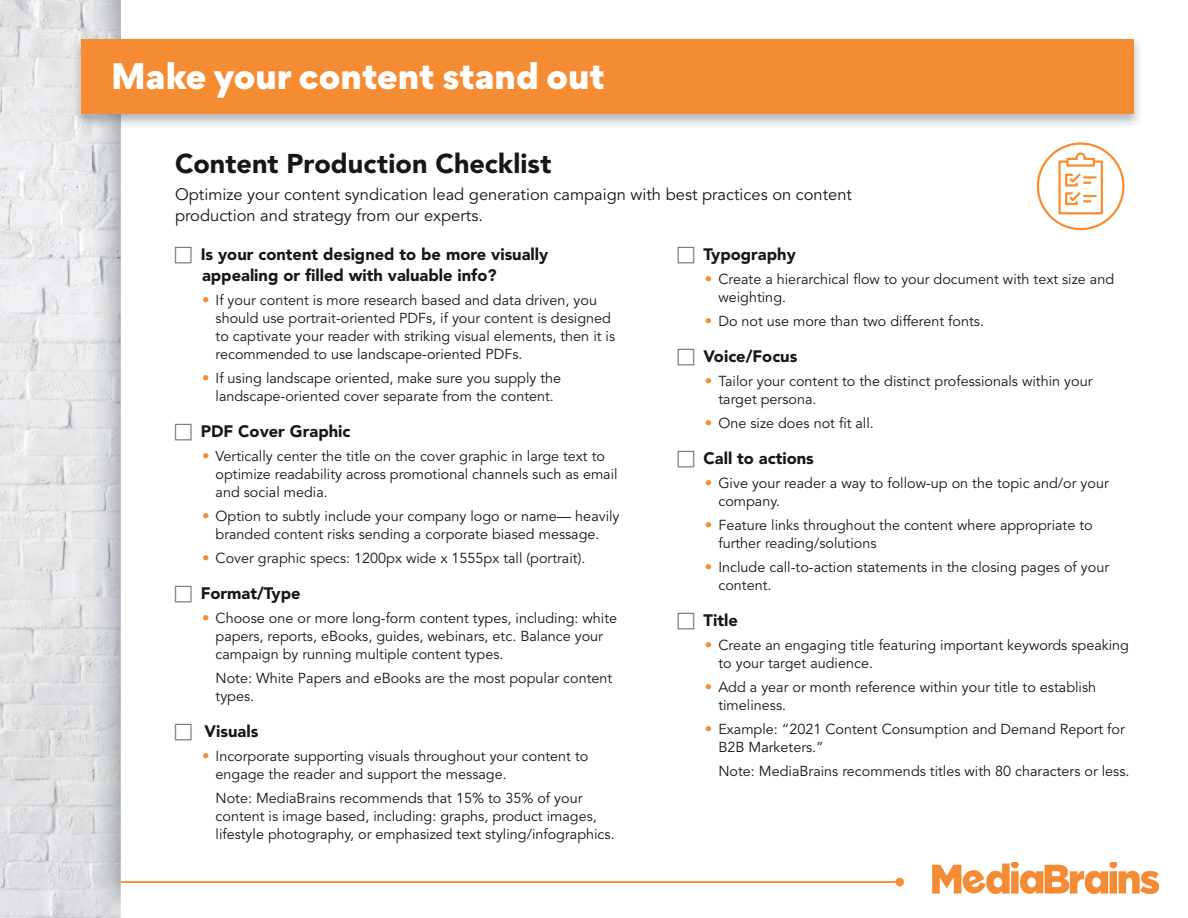
<style>
.page{position:relative;width:1188px;height:918px;background:#fff}
.page>*{position:absolute;margin:0;border:0;box-sizing:border-box;transform-origin:0 0}
.t1{font:900 33px "Gordita";color:#fff}
.t2{font:900 27px "Avenir LT Std";color:#171618}
.t3{font:900 16.5px/21px "Avenir LT Std";color:#171618}
.t4{font:16.5px/21px "Avenir LT Std";color:#171618}
.t5{font:14.4px/18px "Avenir LT Std";color:#171618}
.s1{font-size:15px;color:#f58c33}
</style>
<div class="page">
<img style="left:0;top:0;width:121px;height:918px">
<img style="left:92px;top:128px;width:29px;height:790px">
<img style="left:933px;top:862px;width:226px;height:31px">
<hr style="left:121px;top:881px;width:774px;height:2px;background:#f58c33">
<div style="left:895px;top:878px;width:9px;height:8px;background:#f58c33;border-radius:50%"></div>
<img style="left:73px;top:37px;width:1067px;height:91px">
<div style="left:81px;top:39px;width:1053px;height:74px;background:#f58c33"></div>
<svg style="left:1036px;top:142px;width:89px;height:89px"></svg>
<h1 class="t1" style="left:111px;top:48px;width:495px">Make your content stand out</h1>
<h2 class="t2" style="left:175px;top:147px;width:378px">Content Production Checklist</h2>
<p class="t4" style="left:175px;top:184px;width:679px">Optimize your content syndication lead generation campaign with best practices on content production and strategy from our experts.</p>
<p class="t3" style="left:201px;top:244px;width:349px">Is your content designed to be more visually appealing or filled with valuable info?</p>
<p class="t5" style="left:216px;top:291px;width:401px;text-indent:-14px"><span class="s1">•</span> If your content is more research based and data driven, you should use portrait-oriented PDFs, if your content is designed to captivate your reader with striking visual elements, then it is recommended to use landscape-oriented PDFs.</p>
<p class="t5" style="left:202px;top:369px;width:361px;text-align:center"><span class="s1">•</span> If using landscape oriented, make sure you supply the landscape-oriented cover separate from the content.</p>
<p class="t3" style="left:201px;top:421px;width:151px">PDF Cover Graphic</p>
<p class="t5" style="left:216px;top:447px;width:404px;text-indent:-14px"><span class="s1">•</span> Vertically center the title on the cover graphic in large text to optimize readability across promotional channels such as email and social media.</p>
<p class="t5" style="left:202px;top:507px;width:419px;text-align:center"><span class="s1">•</span> Option to subtly include your company logo or name— heavily branded content risks sending a corporate biased message.</p>
<p class="t5" style="left:202px;top:549px;width:385px"><span class="s1">•</span> Cover graphic specs: 1200px wide x 1555px tall (portrait).</p>
<p class="t3" style="left:201px;top:583px;width:101px">Format/Type</p>
<p class="t5" style="left:216px;top:609px;width:403px;text-indent:-14px"><span class="s1">•</span> Choose one or more long-form content types, including: white papers, reports, eBooks, guides, webinars, etc. Balance your campaign by running multiple content types.</p>
<p class="t5" style="left:216px;top:669px;width:398px">Note: White Papers and eBooks are the most popular content types.</p>
<p class="t3" style="left:204px;top:721px;width:55px">Visuals</p>
<p class="t5" style="left:216px;top:747px;width:374px;text-indent:-14px"><span class="s1">•</span> Incorporate supporting visuals throughout your content to engage the reader and support the message.</p>
<p class="t5" style="left:216px;top:789px;width:401px">Note: MediaBrains recommends that 15% to 35% of your content is image based, including: graphs, product images, lifestyle photography, or emphasized text styling/infographics.</p>
<p class="t3" style="left:704px;top:244px;width:94px">Typography</p>
<p class="t5" style="left:718px;top:270px;width:397px;text-indent:-14px"><span class="s1">•</span> Create a hierarchical flow to your document with text size and weighting.</p>
<p class="t5" style="left:705px;top:312px;width:281px"><span class="s1">•</span> Do not use more than two different fonts.</p>
<p class="t3" style="left:704px;top:346px;width:95px">Voice/Focus</p>
<p class="t5" style="left:718px;top:372px;width:376px;text-indent:-14px"><span class="s1">•</span> Tailor your content to the distinct professionals within your target persona.</p>
<p class="t5" style="left:705px;top:414px;width:170px"><span class="s1">•</span> One size does not fit all.</p>
<p class="t3" style="left:704px;top:448px;width:112px">Call to actions</p>
<p class="t5" style="left:718px;top:474px;width:392px;text-indent:-14px"><span class="s1">•</span> Give your reader a way to follow-up on the topic and/or your company.</p>
<p class="t5" style="left:718px;top:516px;width:376px;text-indent:-14px"><span class="s1">•</span> Feature links throughout the content where appropriate to further reading/solutions</p>
<p class="t5" style="left:718px;top:558px;width:392px;text-indent:-14px"><span class="s1">•</span> Include call-to-action statements in the closing pages of your content.</p>
<p class="t3" style="left:704px;top:610px;width:36px">Title</p>
<p class="t5" style="left:718px;top:636px;width:412px;text-indent:-14px"><span class="s1">•</span> Create an engaging title featuring important keywords speaking to your target audience.</p>
<p class="t5" style="left:718px;top:678px;width:379px;text-indent:-14px"><span class="s1">•</span> Add a year or month reference within your title to establish timeliness.</p>
<p class="t5" style="left:718px;top:720px;width:408px;text-indent:-14px"><span class="s1">•</span> Example: “2021 Content Consumption and Demand Report for<br>B2B Marketers.”</p>
<p class="t5" style="left:718px;top:762px;width:413px">Note: MediaBrains recommends titles with 80 characters or less.</p>
</div>
